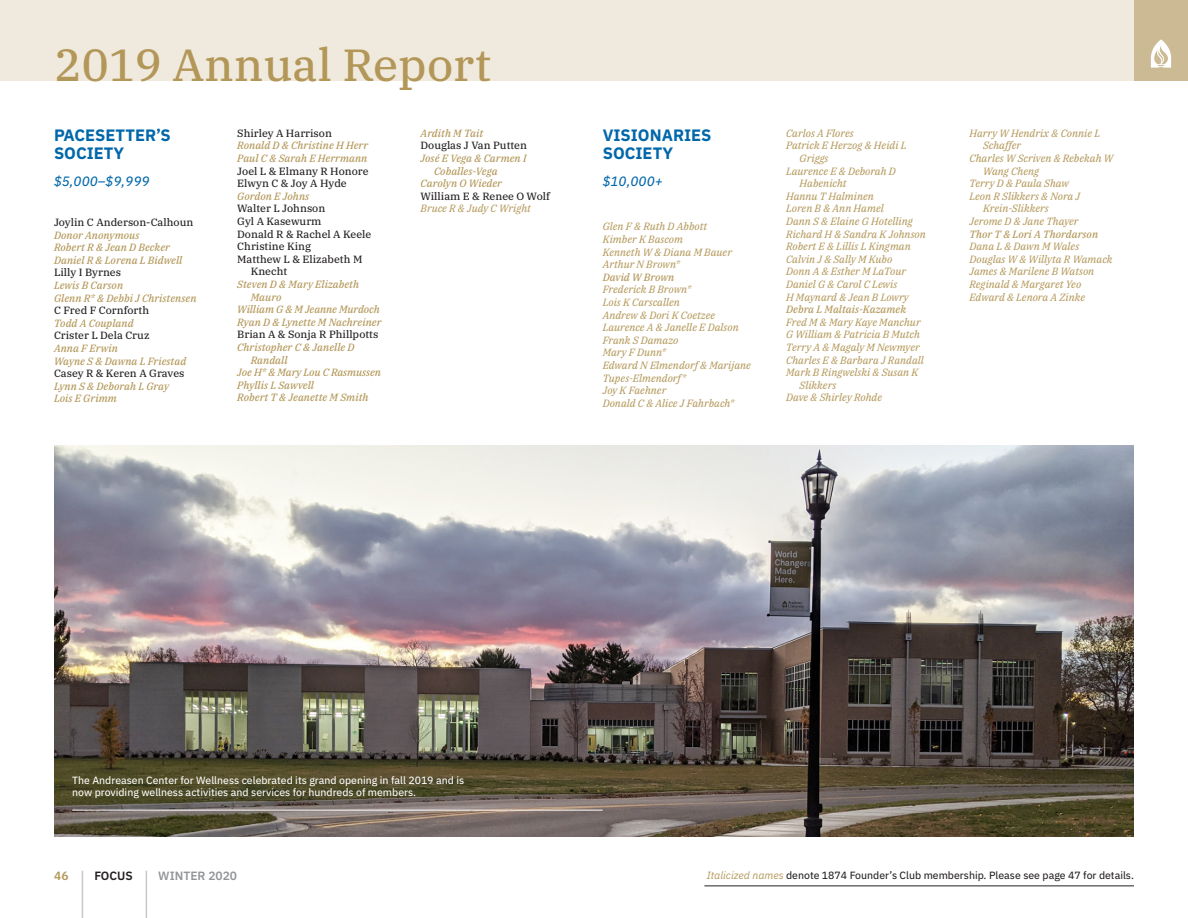
<style>
.page{position:relative;width:1188px;height:918px;background:#fff}
.page>*{position:absolute;margin:0;border:0;box-sizing:border-box;transform-origin:0 0}
.Heading_annual_repor{font:45px "IBM Plex Serif Text";color:#b39758}
.Donor_list_head{font:700 16.5px/18px "IBM Plex Sans";color:#0067aa}
.society_club_amounts{font:italic 13.5px "IBM Plex Sans Text";color:#0067aa}
.t1{font:600 12px "IBM Plex Sans";color:#939598}
.t2{font:600 12px "IBM Plex Sans";color:#231f20}
.t3{font:600 12px "IBM Plex Sans";color:#b39758}
._1874_Founders{font:italic 10.5px/12.6px "IBM Plex Serif";color:#b39758}
._1874_Founders-2{font:italic 10.5px "IBM Plex Serif Text";color:#b39758}
.Donor_list{font:10.5px "IBM Plex Serif Text";color:#231f20}
.caption_3_3{font:10.5px/12.8px "IBM Plex Sans Text";color:#fff}
.caption_3_3-2{font:10.5px "IBM Plex Sans Text";color:#231f20}
.s1{font-family:"IBM Plex Sans";font-style:italic;color:#b39758}
</style>
<div class="page">
<div style="left:0;top:0;width:1188px;height:81px;background:#f0eade"></div>
<hr style="left:704px;top:886px;width:430px;height:1px;background:#231f20">
<img style="left:54px;top:446px;width:1079px;height:391px">
<hr style="left:72px;top:810px;width:531px;height:1px;background:#fff">
<hr style="left:82px;top:871px;width:1px;height:47px;background:#c7c8ca">
<hr style="left:146px;top:871px;width:1px;height:47px;background:#c7c8ca">
<div style="left:1134px;top:0;width:54px;height:81px;background:#cbba94"></div>
<svg style="left:1151px;top:39px;width:20px;height:29px"></svg>
<p class="Heading_annual_repor" style="left:55px;top:30px;width:438px">2019 Annual Report</p>
<p class="Donor_list_head" style="left:54px;top:125px;width:118px">PACESETTER’S<br>SOCIETY</p>
<p class="society_club_amounts" style="left:54px;top:171px;width:97px">$5,000–$9,999</p>
<p class="Donor_list" style="left:54px;top:214px;width:141px">Joylin C Anderson-Calhoun</p>
<p class="_1874_Founders-2" style="left:54px;top:227px;width:87px">Donor Anonymous</p>
<p class="_1874_Founders-2" style="left:54px;top:239px;width:118px">Robert R &amp; Jean D Becker</p>
<p class="_1874_Founders-2" style="left:54px;top:252px;width:130px">Daniel R &amp; Lorena L Bidwell</p>
<p class="Donor_list" style="left:54px;top:265px;width:69px">Lilly I Byrnes</p>
<p class="_1874_Founders-2" style="left:54px;top:277px;width:71px">Lewis B Carson</p>
<p class="_1874_Founders-2" style="left:54px;top:290px;width:144px">Glenn R* &amp; Debbi J Christensen</p>
<p class="Donor_list" style="left:54px;top:302px;width:97px">C Fred F Cornforth</p>
<p class="_1874_Founders-2" style="left:54px;top:315px;width:81px">Todd A Coupland</p>
<p class="Donor_list" style="left:54px;top:328px;width:97px">Crister L Dela Cruz</p>
<p class="_1874_Founders-2" style="left:54px;top:340px;width:65px">Anna F Erwin</p>
<p class="_1874_Founders-2" style="left:54px;top:353px;width:134px">Wayne S &amp; Dawna L Friestad</p>
<p class="Donor_list" style="left:54px;top:365px;width:132px">Casey R &amp; Keren A Graves</p>
<p class="_1874_Founders-2" style="left:54px;top:378px;width:117px">Lynn S &amp; Deborah L Gray</p>
<p class="_1874_Founders-2" style="left:54px;top:391px;width:64px">Lois E Grimm</p>
<p class="Donor_list" style="left:237px;top:125px;width:96px">Shirley A Harrison</p>
<p class="_1874_Founders-2" style="left:237px;top:137px;width:132px">Ronald D &amp; Christine H Herr</p>
<p class="_1874_Founders-2" style="left:237px;top:150px;width:132px">Paul C &amp; Sarah E Herrmann</p>
<p class="Donor_list" style="left:237px;top:163px;width:133px">Joel L &amp; Elmany R Honore</p>
<p class="Donor_list" style="left:237px;top:175px;width:111px">Elwyn C &amp; Joy A Hyde</p>
<p class="_1874_Founders-2" style="left:237px;top:188px;width:73px">Gordon E Johns</p>
<p class="Donor_list" style="left:237px;top:200px;width:90px">Walter L Johnson</p>
<p class="Donor_list" style="left:237px;top:213px;width:86px">Gyl A Kasewurm</p>
<p class="Donor_list" style="left:237px;top:226px;width:136px">Donald R &amp; Rachel A Keele</p>
<p class="Donor_list" style="left:237px;top:238px;width:75px">Christine King</p>
<p class="Donor_list" style="left:237px;top:251px;width:127px">Matthew L &amp; Elizabeth M</p>
<p class="Donor_list" style="left:251px;top:263px;width:38px">Knecht</p>
<p class="_1874_Founders-2" style="left:237px;top:276px;width:123px">Steven D &amp; Mary Elizabeth</p>
<p class="_1874_Founders-2" style="left:251px;top:289px;width:32px">Mauro</p>
<p class="_1874_Founders-2" style="left:237px;top:301px;width:144px">William G &amp; M Jeanne Murdoch</p>
<p class="_1874_Founders-2" style="left:237px;top:314px;width:146px">Ryan D &amp; Lynette M Nachreiner</p>
<p class="Donor_list" style="left:237px;top:326px;width:143px">Brian A &amp; Sonja R Phillpotts</p>
<p class="_1874_Founders-2" style="left:237px;top:339px;width:119px">Christopher C &amp; Janelle D</p>
<p class="_1874_Founders-2" style="left:251px;top:352px;width:38px">Randall</p>
<p class="_1874_Founders-2" style="left:237px;top:364px;width:145px">Joe H* &amp; Mary Lou C Rasmussen</p>
<p class="_1874_Founders-2" style="left:237px;top:377px;width:78px">Phyllis L Sawvell</p>
<p class="_1874_Founders-2" style="left:237px;top:389px;width:133px">Robert T &amp; Jeanette M Smith</p>
<p class="_1874_Founders-2" style="left:421px;top:125px;width:64px">Ardith M Tait</p>
<p class="Donor_list" style="left:421px;top:137px;width:108px">Douglas J Van Putten</p>
<p class="_1874_Founders-2" style="left:421px;top:150px;width:107px">José E Vega &amp; Carmen I</p>
<p class="_1874_Founders-2" style="left:434px;top:163px;width:65px">Coballes-Vega</p>
<p class="_1874_Founders-2" style="left:421px;top:175px;width:83px">Carolyn O Wieder</p>
<p class="Donor_list" style="left:421px;top:188px;width:131px">William E &amp; Renee O Wolf</p>
<p class="_1874_Founders" style="left:421px;top:201px;width:112px">Bruce R &amp; Judy C Wright</p>
<p class="Donor_list_head" style="left:603px;top:125px;width:110px">VISIONARIES<br>SOCIETY</p>
<p class="society_club_amounts" style="left:603px;top:171px;width:62px">$10,000+</p>
<p class="_1874_Founders" style="left:603px;top:219px;width:106px">Glen F &amp; Ruth D Abbott</p>
<p class="_1874_Founders" style="left:603px;top:232px;width:82px">Kimber K Bascom</p>
<p class="_1874_Founders" style="left:603px;top:245px;width:131px">Kenneth W &amp; Diana M Bauer</p>
<p class="_1874_Founders" style="left:603px;top:257px;width:79px">Arthur N Brown*</p>
<p class="_1874_Founders-2" style="left:603px;top:269px;width:73px">David W Brown</p>
<p class="_1874_Founders" style="left:603px;top:282px;width:90px">Frederick B Brown*</p>
<p class="_1874_Founders" style="left:603px;top:295px;width:79px">Lois K Carscallen</p>
<p class="_1874_Founders" style="left:603px;top:308px;width:114px">Andrew &amp; Dori K Coetzee</p>
<p class="_1874_Founders" style="left:603px;top:320px;width:138px">Laurence A &amp; Janelle E Dalson</p>
<p class="_1874_Founders" style="left:603px;top:333px;width:77px">Frank S Damazo</p>
<p class="_1874_Founders" style="left:603px;top:345px;width:65px">Mary F Dunn*</p>
<p class="_1874_Founders" style="left:603px;top:358px;width:150px">Edward N Elmendorf &amp; Marijane<br>Tupes-Elmendorf*</p>
<p class="_1874_Founders" style="left:603px;top:383px;width:65px">Joy K Faehner</p>
<p class="_1874_Founders" style="left:603px;top:396px;width:133px">Donald C &amp; Alice J Fahrbach*</p>
<p class="_1874_Founders" style="left:786px;top:126px;width:69px">Carlos A Flores</p>
<p class="_1874_Founders" style="left:786px;top:138px;width:122px">Patrick E Herzog &amp; Heidi L</p>
<p class="_1874_Founders" style="left:800px;top:151px;width:30px">Griggs</p>
<p class="_1874_Founders" style="left:786px;top:164px;width:111px">Laurence E &amp; Deborah D</p>
<p class="_1874_Founders" style="left:800px;top:176px;width:49px">Habenicht</p>
<p class="_1874_Founders" style="left:786px;top:189px;width:89px">Hannu T Halminen</p>
<p class="_1874_Founders" style="left:786px;top:201px;width:99px">Loren B &amp; Ann Hamel</p>
<p class="_1874_Founders" style="left:786px;top:214px;width:128px">Dann S &amp; Elaine G Hotelling</p>
<p class="_1874_Founders" style="left:786px;top:227px;width:141px">Richard H &amp; Sandra K Johnson</p>
<p class="_1874_Founders" style="left:786px;top:239px;width:126px">Robert E &amp; Lillis L Kingman</p>
<p class="_1874_Founders" style="left:786px;top:252px;width:108px">Calvin J &amp; Sally M Kubo</p>
<p class="_1874_Founders" style="left:786px;top:264px;width:122px">Donn A &amp; Esther M LaTour</p>
<p class="_1874_Founders" style="left:786px;top:277px;width:113px">Daniel G &amp; Carol C Lewis</p>
<p class="_1874_Founders" style="left:786px;top:290px;width:124px">H Maynard &amp; Jean B Lowry</p>
<p class="_1874_Founders-2" style="left:786px;top:301px;width:122px">Debra L Maltais-Kazamek</p>
<p class="_1874_Founders" style="left:786px;top:315px;width:136px">Fred M &amp; Mary Kaye Manchur</p>
<p class="_1874_Founders" style="left:786px;top:327px;width:135px">G William &amp; Patricia B Mutch</p>
<p class="_1874_Founders" style="left:786px;top:340px;width:135px">Terry A &amp; Magaly M Newmyer</p>
<p class="_1874_Founders" style="left:786px;top:353px;width:139px">Charles E &amp; Barbara J Randall</p>
<p class="_1874_Founders" style="left:786px;top:365px;width:134px">Mark B Ringwelski &amp; Susan K</p>
<p class="_1874_Founders" style="left:800px;top:378px;width:38px">Slikkers</p>
<p class="_1874_Founders" style="left:786px;top:390px;width:97px">Dave &amp; Shirley Rohde</p>
<p class="_1874_Founders" style="left:970px;top:126px;width:132px">Harry W Hendrix &amp; Connie L</p>
<p class="_1874_Founders" style="left:983px;top:138px;width:40px">Schaffer</p>
<p class="_1874_Founders" style="left:970px;top:151px;width:145px">Charles W Scriven &amp; Rebekah W</p>
<p class="_1874_Founders" style="left:983px;top:164px;width:58px">Wang Cheng</p>
<p class="_1874_Founders" style="left:970px;top:176px;width:101px">Terry D &amp; Paula Shaw</p>
<p class="_1874_Founders" style="left:970px;top:189px;width:112px">Leon R Slikkers &amp; Nora J</p>
<p class="_1874_Founders" style="left:983px;top:201px;width:67px">Krein-Slikkers</p>
<p class="_1874_Founders" style="left:970px;top:214px;width:111px">Jerome D &amp; Jane Thayer</p>
<p class="_1874_Founders-2" style="left:970px;top:226px;width:130px">Thor T &amp; Lori A Thordarson</p>
<p class="_1874_Founders" style="left:970px;top:239px;width:111px">Dana L &amp; Dawn M Wales</p>
<p class="_1874_Founders" style="left:970px;top:252px;width:145px">Douglas W &amp; Willyta R Wamack</p>
<p class="_1874_Founders" style="left:970px;top:264px;width:126px">James &amp; Marilene B Watson</p>
<p class="_1874_Founders" style="left:970px;top:277px;width:113px">Reginald &amp; Margaret Yeo</p>
<p class="_1874_Founders" style="left:970px;top:290px;width:117px">Edward &amp; Lenora A Zinke</p>
<p class="caption_3_3" style="left:72px;top:773px;width:394px">The Andreasen Center for Wellness celebrated its grand opening in fall 2019 and is now providing wellness activities and services for hundreds of members.</p>
<p class="t3" style="left:54px;top:866px;width:16px">46</p>
<p class="t2" style="left:94px;top:866px;width:40px">FOCUS</p>
<p class="t1" style="left:158px;top:866px;width:80px">WINTER 2020</p>
<p class="caption_3_3-2" style="left:707px;top:867px;width:429px"><span class="s1">Italicized names</span> denote 1874 Founder’s Club membership. Please see page 47 for details.</p>
</div>
